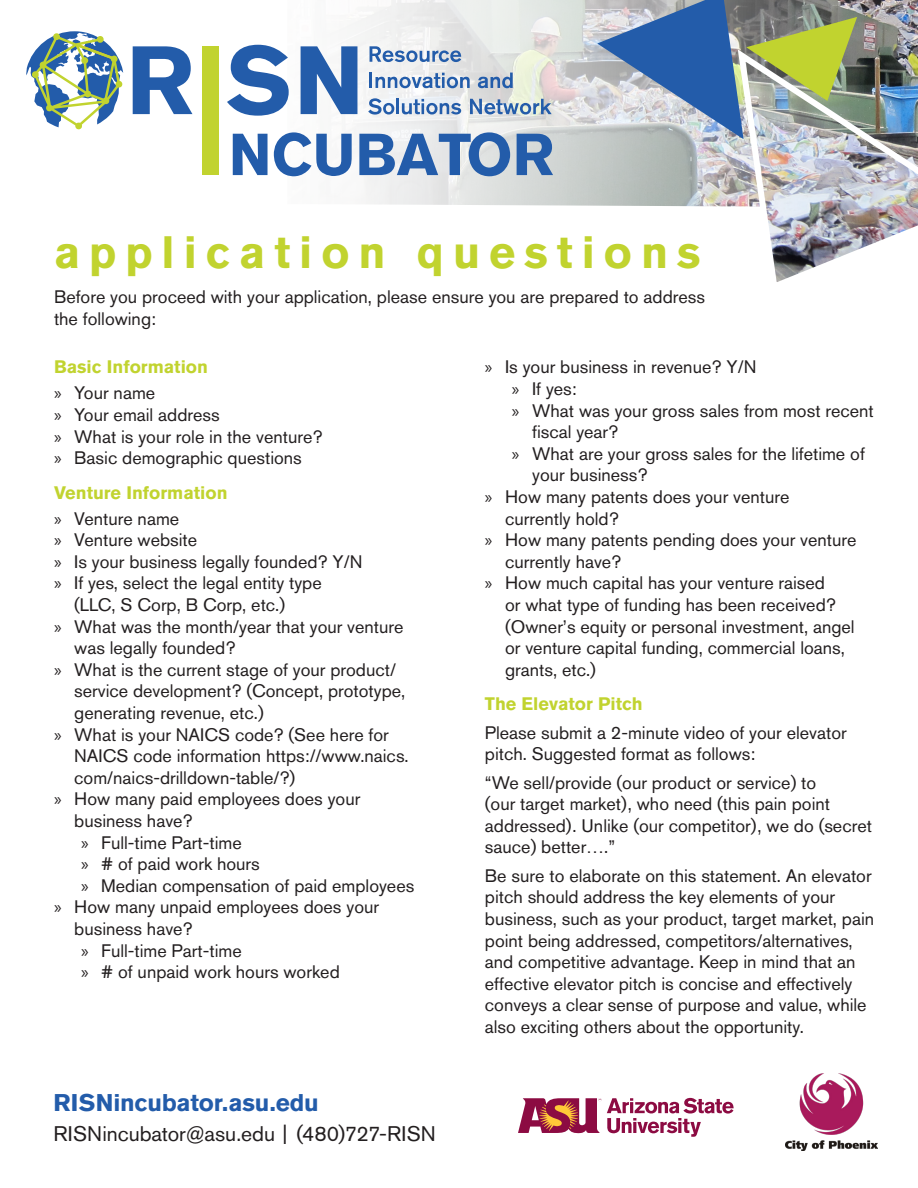
<style>
.page{position:relative;width:918px;height:1188px;background:#fff}
.page>*{position:absolute;margin:0;border:0;box-sizing:border-box;transform-origin:0 0}
.t1{font:700 58.65px "Akzidenz Grotesk BQ";color:#235caa}
.t2{font:700 45px "Akzidenz Grotesk BQ";letter-spacing:.2em;color:#c1d32f}
.t3{font:700 24px "Akzidenz Grotesk BQ";letter-spacing:-.005em;color:#235caa}
.t4{font:21px "Akzidenz Grotesk BQ";color:#231f20}
.t5{font:18px/21.6px "Akzidenz Grotesk BQ";color:#231f20}
.t6{font:700 18px "Akzidenz Grotesk BQ";color:#c1d32f}
.s1{font-family:"Myriad Pro"}
</style>
<div class="page">
<img style="left:864px;top:0;width:54px;height:47px">
<svg style="left:185px;top:0;width:679px;height:207px"></svg>
<svg style="left:133px;top:46px;width:59px;height:68px"></svg>
<div style="left:203px;top:46px;width:16px;height:129px;background:#c1d32f"></div>
<svg style="left:227px;top:45px;width:62px;height:71px"></svg>
<svg style="left:301px;top:46px;width:56px;height:68px"></svg>
<svg style="left:370px;top:46px;width:91px;height:16px"></svg>
<svg style="left:370px;top:73px;width:100px;height:15px"></svg>
<svg style="left:478px;top:73px;width:35px;height:15px"></svg>
<svg style="left:368px;top:98px;width:26px;height:17px"></svg>
<hr style="left:396px;top:99px;width:3px;height:15px;background:#235caa">
<svg style="left:402px;top:99px;width:59px;height:16px"></svg>
<svg style="left:470px;top:99px;width:82px;height:16px"></svg>
<svg style="left:26px;top:31px;width:97px;height:99px"></svg>
<img style="left:733px;top:47px;width:185px;height:235px">
<svg style="left:597px;top:0;width:260px;height:139px;background:#8b9ea0"></svg>
<img style="left:786px;top:1074px;width:91px;height:76px">
<svg style="left:607px;top:1098px;width:127px;height:39px"></svg>
<svg style="left:518px;top:1098px;width:83px;height:36px"></svg>
<h1 class="t1" style="left:229px;top:121px;width:327px">NCUBATOR</h1>
<p class="t2" style="left:54px;top:226px;width:648px">application questions</p>
<p class="t5" style="left:54px;top:286px;width:653px">Before you proceed with your application, please ensure you are prepared to address the following:</p>
<p class="t6" style="left:54px;top:357px;width:156px">Basic Information</p>
<p class="t5" style="left:54px;top:382px;width:103px"><span class="s1">»</span> Your name</p>
<p class="t5" style="left:54px;top:404px;width:167px"><span class="s1">»</span> Your email address</p>
<p class="t5" style="left:54px;top:425px;width:270px"><span class="s1">»</span> What is your role in the venture?</p>
<p class="t5" style="left:54px;top:447px;width:249px"><span class="s1">»</span> Basic demographic questions</p>
<p class="t6" style="left:54px;top:482px;width:175px">Venture Information</p>
<p class="t5" style="left:54px;top:507px;width:127px"><span class="s1">»</span> Venture name</p>
<p class="t5" style="left:54px;top:529px;width:145px"><span class="s1">»</span> Venture website</p>
<p class="t5" style="left:54px;top:551px;width:310px"><span class="s1">»</span> Is your business legally founded? Y/N</p>
<p class="t5" style="left:74px;top:572px;width:249px;text-indent:-20px"><span class="s1">»</span> If yes, select the legal entity type (LLC, S Corp, B Corp, etc.)</p>
<p class="t5" style="left:74px;top:615px;width:331px;text-indent:-20px"><span class="s1">»</span> What was the month/year that your venture was legally founded?</p>
<p class="t5" style="left:74px;top:659px;width:333px;text-indent:-20px"><span class="s1">»</span> What is the current stage of your product/ service development? (Concept, prototype, generating revenue, etc.)</p>
<p class="t5" style="left:74px;top:723px;width:336px;text-indent:-20px"><span class="s1">»</span> What is your NAICS code? (See here for<br>NAICS code information https://www.naics. com/naics-drilldown-table/?)</p>
<p class="t5" style="left:74px;top:788px;width:288px;text-indent:-20px"><span class="s1">»</span> How many paid employees does your business have?</p>
<p class="t5" style="left:81px;top:831px;width:162px"><span class="s1">»</span> Full-time Part-time</p>
<p class="t5" style="left:81px;top:853px;width:180px"><span class="s1">»</span> # of paid work hours</p>
<p class="t5" style="left:81px;top:875px;width:335px"><span class="s1">»</span> Median compensation of paid employees</p>
<p class="t5" style="left:74px;top:896px;width:306px;text-indent:-20px"><span class="s1">»</span> How many unpaid employees does your business have?</p>
<p class="t5" style="left:81px;top:939px;width:162px"><span class="s1">»</span> Full-time Part-time</p>
<p class="t5" style="left:81px;top:961px;width:260px"><span class="s1">»</span> # of unpaid work hours worked</p>
<p class="t3" style="left:54px;top:1089px;width:267px">RISNincubator.asu.edu</p>
<p class="t4" style="left:54px;top:1121px;width:384px">RISNincubator@asu.edu | (480)727-RISN</p>
<p class="t5" style="left:485px;top:356px;width:273px"><span class="s1">»</span> Is your business in revenue? Y/N</p>
<p class="t5" style="left:512px;top:378px;width:66px"><span class="s1">»</span> If yes:</p>
<p class="t5" style="left:532px;top:399px;width:343px;text-indent:-20px"><span class="s1">»</span> What was your gross sales from most recent fiscal year?</p>
<p class="t5" style="left:532px;top:443px;width:334px;text-indent:-20px"><span class="s1">»</span> What are your gross sales for the lifetime of your business?</p>
<p class="t5" style="left:505px;top:486px;width:286px;text-indent:-20px"><span class="s1">»</span> How many patents does your venture currently hold?</p>
<p class="t5" style="left:505px;top:529px;width:353px;text-indent:-20px"><span class="s1">»</span> How many patents pending does your venture currently have?</p>
<p class="t5" style="left:505px;top:572px;width:351px;text-indent:-20px"><span class="s1">»</span> How much capital has your venture raised<br>or what type of funding has been received? (Owner’s equity or personal investment, angel or venture capital funding, commercial loans, grants, etc.)</p>
<p class="t6" style="left:485px;top:694px;width:159px">The Elevator Pitch</p>
<p class="t5" style="left:485px;top:721px;width:363px">Please submit a 2-minute video of your elevator pitch. Suggested format as follows:</p>
<p class="t5" style="left:485px;top:771px;width:389px">“We sell/provide (our product or service) to<br>(our target market), who need (this pain point addressed). Unlike (our competitor), we do (secret sauce) better….”</p>
<p class="t5" style="left:485px;top:865px;width:391px">Be sure to elaborate on this statement. An elevator pitch should address the key elements of your business, such as your product, target market, pain point being addressed, competitors/alternatives, and competitive advantage. Keep in mind that an effective elevator pitch is concise and effectively conveys a clear sense of purpose and value, while also exciting others about the opportunity.</p>
</div>
